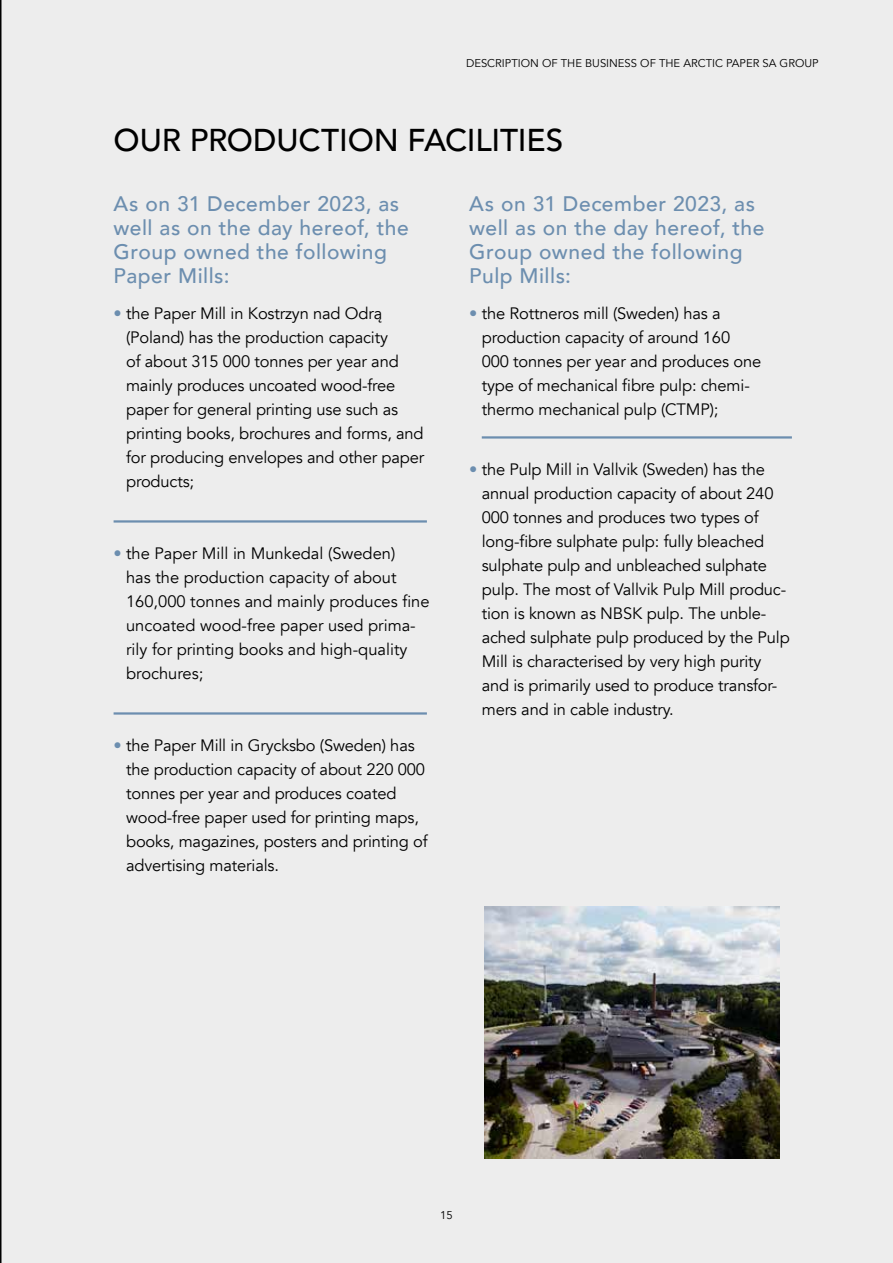
<style>
.page{position:relative;width:893px;height:1263px;background:#ededed}
.page>*{position:absolute;margin:0;border:0;box-sizing:border-box;transform-origin:0 0}
.t1{font:500 31.5px "Avenir";letter-spacing:-.005em;color:#000}
.t2{font:500 21px/24px "Avenir";letter-spacing:.025em;color:#6c8eaf}
.t3{font:16.5px/24px "Avenir";letter-spacing:-.01em;color:#000}
.t4{font:11.25px "Avenir";color:#000}
.s1{color:#6c8eaf}
</style>
<div class="page">
<hr style="left:114px;top:520px;width:313px;height:3px;background:#6c8eaf">
<hr style="left:114px;top:712px;width:313px;height:3px;background:#6c8eaf">
<hr style="left:482px;top:436px;width:310px;height:3px;background:#6c8eaf">
<img style="left:485px;top:907px;width:294px;height:252px">
<p class="t4" style="left:466px;top:56px;width:354px">DESCRIPTION OF THE BUSINESS OF THE ARCTIC PAPER SA GROUP</p>
<h1 class="t1" style="left:114px;top:112px;width:451px">OUR PRODUCTION FACILITIES</h1>
<p class="t2" style="left:114px;top:190px;width:297px">As on 31 December 2023, as well as on the day hereof, the<br>Group owned the following<br>Paper Mills:</p>
<p class="t3" style="left:126px;top:301px;width:300px;text-indent:-13px"><span class="s1">•</span> the Paper Mill in Kostrzyn nad Odrą (Poland) has the production capacity<br>of about 315 000 tonnes per year and mainly produces uncoated wood-free paper for general printing use such as printing books, brochures and forms, and for producing envelopes and other paper products;</p>
<p class="t3" style="left:126px;top:541px;width:305px;text-indent:-13px"><span class="s1">•</span> the Paper Mill in Munkedal (Sweden)<br>has the production capacity of about 160,000 tonnes and mainly produces fine uncoated wood-free paper used prima&shy;rily for printing books and high-quality brochures;</p>
<p class="t3" style="left:126px;top:733px;width:303px;text-indent:-13px"><span class="s1">•</span> the Paper Mill in Grycksbo (Sweden) has the production capacity of about 220 000 tonnes per year and produces coated wood-free paper used for printing maps, books, magazines, posters and printing of advertising materials.</p>
<p class="t2" style="left:469px;top:190px;width:297px">As on 31 December 2023, as well as on the day hereof, the<br>Group owned the following<br>Pulp Mills:</p>
<p class="t3" style="left:482px;top:301px;width:281px;text-indent:-13px"><span class="s1">•</span> the Rottneros mill (Sweden) has a production capacity of around 160<br>000 tonnes per year and produces one type of mechanical fibre pulp: chemi&shy;thermo mechanical pulp (CTMP);</p>
<p class="t3" style="left:482px;top:457px;width:310px;text-indent:-13px"><span class="s1">•</span> the Pulp Mill in Vallvik (Sweden) has the annual production capacity of about 240<br>000 tonnes and produces two types of long-fibre sulphate pulp: fully bleached sulphate pulp and unbleached sulphate pulp. The most of Vallvik Pulp Mill produc&shy;tion is known as NBSK pulp. The unble&shy;ached sulphate pulp produced by the Pulp Mill is characterised by very high purity and is primarily used to produce transfor&shy;mers and in cable industry.</p>
<p class="t4" style="left:440px;top:1208px;width:14px">15</p>
</div>
